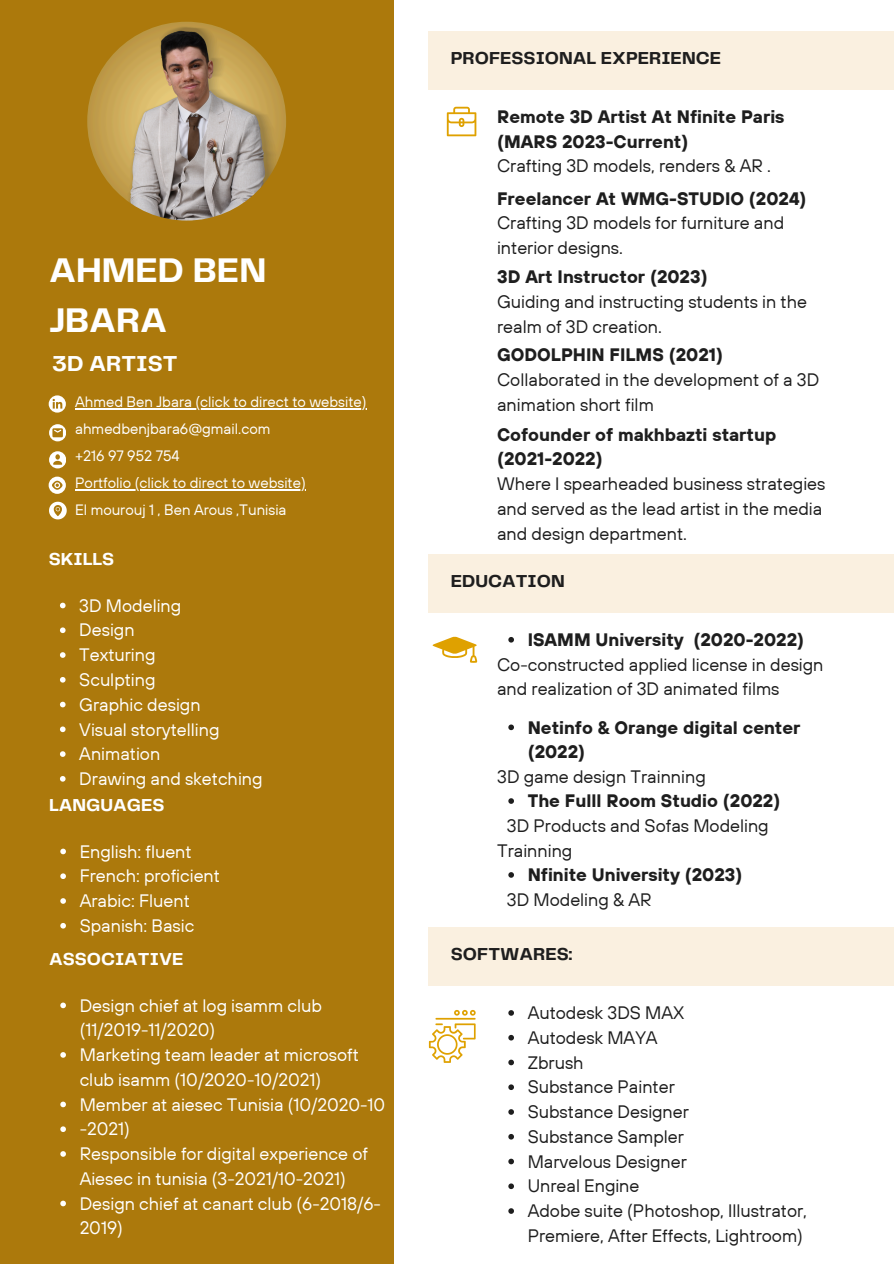
<style>
.page{position:relative;width:894px;height:1264px;background:#fff}
.page>*{position:absolute;margin:0;border:0;box-sizing:border-box;transform-origin:0 0}
.t1{font:700 35.55px/49.5px "Telegraf";color:#fff}
.t2{font:700 22.5px "Telegraf";color:#fff}
.t3{font:18px/24.8px "TT Hoves";color:#1e1e1e}
.t4{font:18px/24.8px "TT Hoves";color:#fff}
.t5{font:700 18px/24.8px "TT Hoves";color:#1e1e1e}
.t6{font:700 18px "Telegraf";color:#1e1e1e}
.t7{font:700 18px "Telegraf";color:#fff}
.t8{font:15px "TT Hoves";color:#fff}
.s1{font-weight:400}
.s2{font-weight:700}
</style>
<div class="page">
<div style="left:0;top:0;width:394px;height:1263px;background:#ac790c"></div>
<img style="left:87px;top:22px;width:199px;height:198px;border-radius:50%">
<div style="left:428px;top:32px;width:465px;height:58px;background:#faf0e0"></div>
<div style="left:428px;top:554px;width:465px;height:59px;background:#faf0e0"></div>
<div style="left:428px;top:927px;width:465px;height:59px;background:#faf0e0"></div>
<svg style="left:432px;top:636px;width:45px;height:26px"></svg>
<svg style="left:49px;top:424px;width:17px;height:17px"></svg>
<svg style="left:49px;top:451px;width:17px;height:17px"></svg>
<svg style="left:49px;top:476px;width:16px;height:17px"></svg>
<svg style="left:49px;top:395px;width:17px;height:17px"></svg>
<svg style="left:49px;top:501px;width:18px;height:18px"></svg>
<svg style="left:446px;top:107px;width:30px;height:29px"></svg>
<svg style="left:429px;top:1010px;width:46px;height:52px"></svg>
<svg style="left:508px;top:1010px;width:6px;height:5px"></svg>
<svg style="left:508px;top:1034px;width:6px;height:6px"></svg>
<svg style="left:508px;top:1059px;width:6px;height:6px"></svg>
<svg style="left:508px;top:1084px;width:6px;height:6px"></svg>
<svg style="left:508px;top:1109px;width:6px;height:5px"></svg>
<svg style="left:508px;top:1134px;width:6px;height:5px"></svg>
<svg style="left:508px;top:1158px;width:6px;height:6px"></svg>
<svg style="left:508px;top:1183px;width:6px;height:6px"></svg>
<svg style="left:508px;top:1208px;width:6px;height:5px"></svg>
<hr style="left:75px;top:408px;width:291px;height:1px;background:#fff">
<hr style="left:75px;top:489px;width:230px;height:1px;background:#fff">
<svg style="left:508px;top:637px;width:6px;height:5px"></svg>
<svg style="left:508px;top:724px;width:6px;height:6px"></svg>
<svg style="left:508px;top:798px;width:6px;height:5px"></svg>
<svg style="left:508px;top:872px;width:6px;height:5px"></svg>
<svg style="left:60px;top:602px;width:6px;height:6px"></svg>
<svg style="left:60px;top:627px;width:6px;height:6px"></svg>
<svg style="left:60px;top:652px;width:6px;height:6px"></svg>
<svg style="left:60px;top:677px;width:6px;height:5px"></svg>
<svg style="left:60px;top:701px;width:6px;height:6px"></svg>
<svg style="left:60px;top:726px;width:6px;height:6px"></svg>
<svg style="left:60px;top:751px;width:6px;height:6px"></svg>
<svg style="left:60px;top:776px;width:6px;height:5px"></svg>
<svg style="left:60px;top:848px;width:6px;height:6px"></svg>
<svg style="left:60px;top:873px;width:6px;height:6px"></svg>
<svg style="left:60px;top:898px;width:6px;height:5px"></svg>
<svg style="left:60px;top:923px;width:6px;height:5px"></svg>
<svg style="left:60px;top:1002px;width:6px;height:6px"></svg>
<svg style="left:60px;top:1052px;width:6px;height:5px"></svg>
<svg style="left:60px;top:1101px;width:6px;height:6px"></svg>
<svg style="left:60px;top:1126px;width:6px;height:5px"></svg>
<svg style="left:60px;top:1151px;width:6px;height:5px"></svg>
<svg style="left:60px;top:1200px;width:6px;height:6px"></svg>
<p class="t1" style="left:49px;top:247px;width:219px">AHMED BEN<br>JBARA</p>
<p class="t2" style="left:52px;top:354px;width:127px">3D ARTIST</p>
<p class="t8" style="left:75px;top:392px;width:293px">Ahmed Ben Jbara (click to direct to website)</p>
<p class="t8" style="left:75px;top:419px;width:197px">ahmedbenjbara6@gmail.com</p>
<p class="t8" style="left:75px;top:446px;width:106px">+216 97 952 754</p>
<p class="t8" style="left:75px;top:473px;width:232px">Portfolio (click to direct to website)</p>
<p class="t8" style="left:75px;top:500px;width:213px">El mourouj 1 , Ben Arous ,Tunisia</p>
<p class="t7" style="left:49px;top:551px;width:67px">SKILLS</p>
<h3 class="t4" style="left:79px;top:592px;width:103px">3D Modeling</h3>
<p class="t4" style="left:79px;top:617px;width:57px">Design</p>
<h4 class="t4" style="left:79px;top:642px;width:78px">Texturing</h4>
<h4 class="t4" style="left:79px;top:667px;width:78px">Sculpting</h4>
<h4 class="t4" style="left:79px;top:691px;width:123px">Graphic design</h4>
<h4 class="t4" style="left:79px;top:716px;width:142px">Visual storytelling</h4>
<h4 class="t4" style="left:79px;top:741px;width:82px">Animation</h4>
<h3 class="t4" style="left:79px;top:766px;width:185px">Drawing and sketching</h3>
<p class="t7" style="left:49px;top:797px;width:117px">LANGUAGES</p>
<p class="t4" style="left:80px;top:838px;width:113px">English: fluent</p>
<h4 class="t4" style="left:80px;top:863px;width:142px">French: proficient</h4>
<p class="t4" style="left:80px;top:888px;width:112px">Arabic: Fluent</p>
<h4 class="t4" style="left:80px;top:912px;width:116px">Spanish: Basic</h4>
<p class="t7" style="left:49px;top:951px;width:136px">ASSOCIATIVE</p>
<h4 class="t4" style="left:80px;top:992px;width:244px">Design chief at log isamm club (11/2019-11/2020)</h4>
<p class="t4" style="left:80px;top:1042px;width:281px">Marketing team leader at microsoft club isamm (10/2020-10/2021)</p>
<h4 class="t4" style="left:80px;top:1091px;width:307px">Member at aiesec Tunisia (10/2020-10</h4>
<h3 class="t4" style="left:80px;top:1116px;width:52px">-2021)</h3>
<p class="t4" style="left:80px;top:1141px;width:290px">Responsible for digital experience of<br>Aiesec in tunisia (3-2021/10-2021)</p>
<p class="t4" style="left:80px;top:1190px;width:303px">Design chief at canart club (6-2018/6-<br>2019)</p>
<p class="t6" style="left:451px;top:50px;width:271px">PROFESSIONAL EXPERIENCE</p>
<p class="t5" style="left:497px;top:104px;width:289px">Remote 3D Artist At Nfinite Paris (MARS 2023-Current)<br><span class="s1">Crafting 3D models, renders &amp; AR .</span></p>
<p class="t3" style="left:497px;top:186px;width:311px"><span class="s2">Freelancer At WMG-STUDIO (2024)<br></span>Crafting 3D models for furniture and interior designs.</p>
<p class="t3" style="left:497px;top:264px;width:311px"><span class="s2">3D Art Instructor (2023)<br></span>Guiding and instructing students in the realm of 3D creation.</p>
<h3 class="t3" style="left:497px;top:342px;width:324px"><span class="s2">GODOLPHIN FILMS (2021)<br></span>Collaborated in the development of a 3D animation short film</h3>
<p class="t3" style="left:497px;top:421px;width:330px"><span class="s2">Cofounder of makhbazti startup (2021-2022)<br></span>Where I spearheaded business strategies and served as the lead artist in the media and design department.</p>
<p class="t6" style="left:451px;top:573px;width:115px">EDUCATION</p>
<p class="t5" style="left:527px;top:627px;width:278px">ISAMM University (2020-2022)</p>
<p class="t3" style="left:497px;top:651px;width:328px">Co-constructed applied license in design and realization of 3D animated films</p>
<h3 class="t5" style="left:527px;top:714px;width:274px">Netinfo &amp; Orange digital center (2022)</h3>
<p class="t3" style="left:497px;top:764px;width:210px">3D game design Trainning</p>
<p class="t5" style="left:527px;top:788px;width:254px">The Fulll Room Studio (2022)</p>
<p class="t3" style="left:497px;top:813px;width:273px;text-indent:10px">3D Products and Sofas Modeling<br>Trainning</p>
<p class="t5" style="left:527px;top:862px;width:216px">Nfinite University (2023)</p>
<p class="t3" style="left:506px;top:886px;width:146px">3D Modeling &amp; AR</p>
<h3 class="t6" style="left:451px;top:946px;width:123px">SOFTWARES:</h3>
<h1 class="t3" style="left:527px;top:1000px;width:158px">Autodesk 3DS MAX</h1>
<h2 class="t3" style="left:527px;top:1024px;width:131px">Autodesk MAYA</h2>
<p class="t3" style="left:527px;top:1049px;width:57px">Zbrush</p>
<p class="t3" style="left:527px;top:1074px;width:148px">Substance Painter</p>
<p class="t3" style="left:527px;top:1099px;width:163px">Substance Designer</p>
<p class="t3" style="left:527px;top:1123px;width:158px">Substance Sampler</p>
<p class="t3" style="left:527px;top:1148px;width:160px">Marvelous Designer</p>
<p class="t3" style="left:527px;top:1173px;width:113px">Unreal Engine</p>
<p class="t3" style="left:527px;top:1198px;width:281px">Adobe suite (Photoshop, Illustrator,<br>Premiere, After Effects, Lightroom)</p>
</div>
